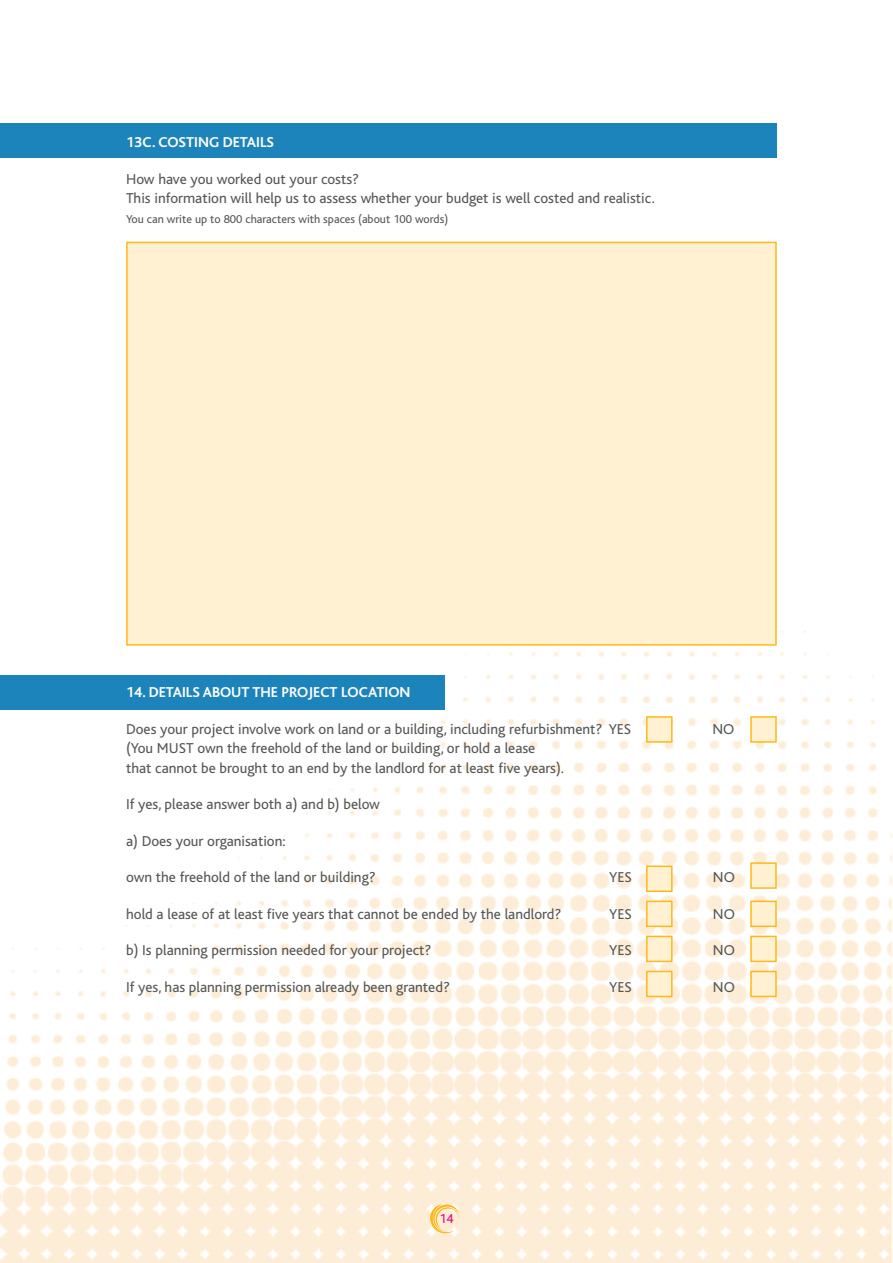
<style>
.page{position:relative;width:893px;height:1263px;background:#fff}
.page>*{position:absolute;margin:0;border:0;box-sizing:border-box;transform-origin:0 0}
.t1{font:15px/19.5px "Bliss";color:#575756}
.t2{font:700 15px "Bliss";color:#fff}
.t3{font:13.5px "Bliss";color:#e6007e}
.t4{font:12px "Bliss";color:#575756}
</style>
<div class="page">
<img style="left:0;top:631px;width:892px;height:632px">
<div style="left:0;top:675px;width:444px;height:34px;background:#1c84bb"></div>
<div style="left:0;top:123px;width:777px;height:34px;background:#1c84bb"></div>
<svg style="left:430px;top:1204px;width:29px;height:30px"></svg>
<div style="left:126px;top:242px;width:651px;height:404px;background:#fff1d1;border:2px solid #ffb819"></div>
<div style="left:646px;top:716px;width:27px;height:27px;background:#fff1d1;border:2px solid #ffb819"></div>
<div style="left:646px;top:936px;width:27px;height:26px;background:#fff1d1;border:2px solid #ffb819"></div>
<div style="left:750px;top:716px;width:27px;height:27px;background:#fff1d1;border:2px solid #ffb819"></div>
<div style="left:750px;top:862px;width:27px;height:27px;background:#fff1d1;border:2px solid #ffb819"></div>
<div style="left:750px;top:971px;width:27px;height:26px;background:#fff1d1;border:2px solid #ffb819"></div>
<div style="left:750px;top:900px;width:27px;height:27px;background:#fff1d1;border:2px solid #ffb819"></div>
<div style="left:750px;top:936px;width:27px;height:26px;background:#fff1d1;border:2px solid #ffb819"></div>
<div style="left:646px;top:971px;width:27px;height:26px;background:#fff1d1;border:2px solid #ffb819"></div>
<div style="left:646px;top:900px;width:27px;height:27px;background:#fff1d1;border:2px solid #ffb819"></div>
<div style="left:646px;top:865px;width:27px;height:27px;background:#fff1d1;border:2px solid #ffb819"></div>
<p class="t2" style="left:126px;top:134px;width:149px">13C. COSTING DETAILS</p>
<p class="t1" style="left:126px;top:169px;width:530px">How have you worked out your costs?<br>This information will help us to assess whether your budget is well costed and realistic.</p>
<p class="t4" style="left:126px;top:212px;width:324px">You can write up to 800 characters with spaces (about 100 words)</p>
<p class="t2" style="left:126px;top:685px;width:286px">14. DETAILS ABOUT THE PROJECT LOCATION</p>
<p class="t1" style="left:126px;top:719px;width:507px">Does your project involve work on land or a building, including refurbishment? YES</p>
<p class="t1" style="left:712px;top:719px;width:23px">NO</p>
<p class="t1" style="left:126px;top:739px;width:439px">(You MUST own the freehold of the land or building, or hold a lease that cannot be brought to an end by the landlord for at least five years).</p>
<p class="t1" style="left:126px;top:795px;width:255px">If yes, please answer both a) and b) below</p>
<p class="t1" style="left:126px;top:831px;width:161px">a) Does your organisation:</p>
<p class="t1" style="left:126px;top:868px;width:251px">own the freehold of the land or building?</p>
<p class="t1" style="left:609px;top:868px;width:24px">YES</p>
<p class="t1" style="left:713px;top:868px;width:23px">NO</p>
<p class="t1" style="left:126px;top:904px;width:437px">hold a lease of at least five years that cannot be ended by the landlord?</p>
<p class="t1" style="left:609px;top:904px;width:24px">YES</p>
<p class="t1" style="left:713px;top:904px;width:23px">NO</p>
<p class="t1" style="left:126px;top:941px;width:307px">b) Is planning permission needed for your project?</p>
<p class="t1" style="left:609px;top:941px;width:24px">YES</p>
<p class="t1" style="left:713px;top:941px;width:23px">NO</p>
<p class="t1" style="left:126px;top:977px;width:325px">If yes, has planning permission already been granted?</p>
<p class="t1" style="left:609px;top:977px;width:24px">YES</p>
<p class="t1" style="left:713px;top:977px;width:23px">NO</p>
<p class="t3" style="left:439px;top:1211px;width:16px">14</p>
</div>
